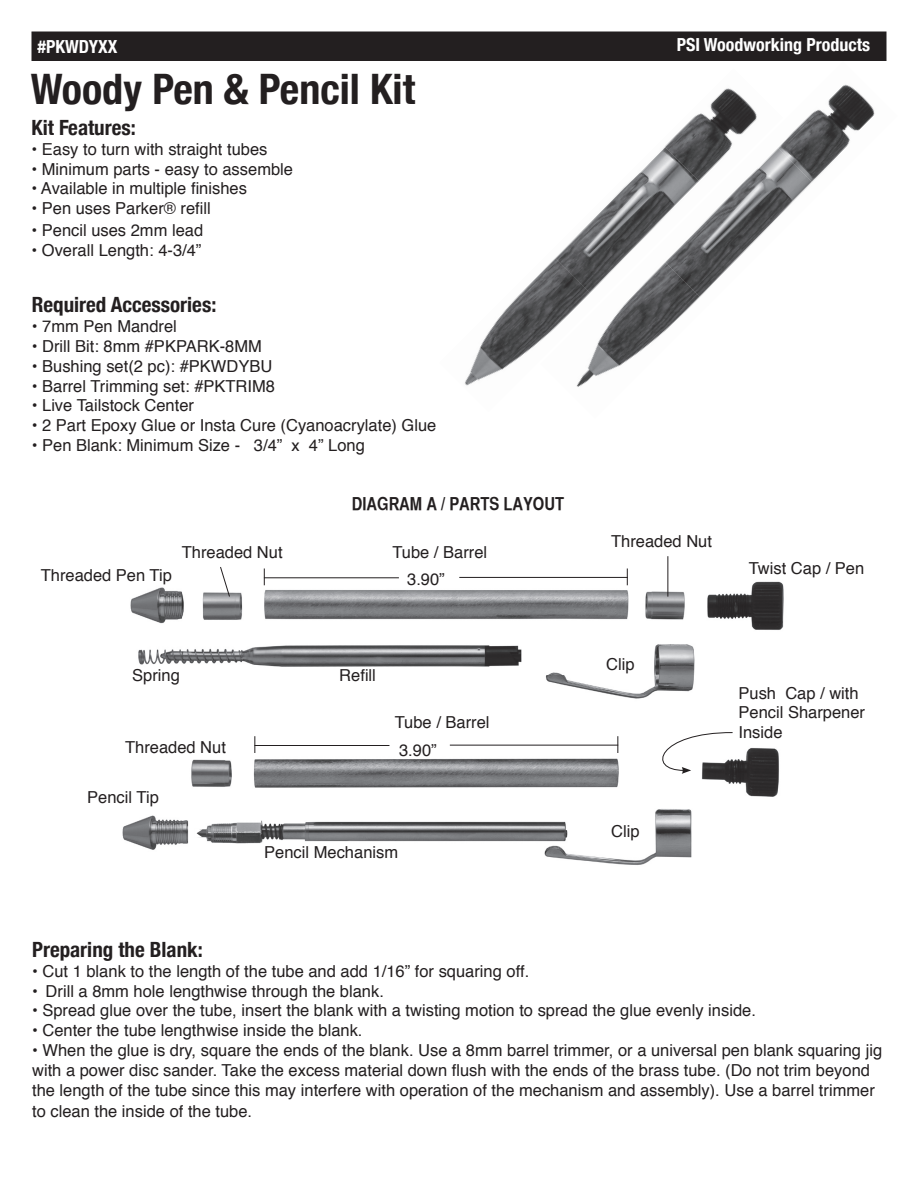
<style>
.page{position:relative;width:918px;height:1188px;background:#fff}
.page>*{position:absolute;margin:0;border:0;box-sizing:border-box;transform-origin:0 0}
.t1{font:700 condensed 42px "Helvetica Neue";color:#231f20}
.t2{font:700 condensed 21px "Helvetica Neue";color:#231f20}
.t3{font:700 condensed 18px "Helvetica Neue";color:#fff}
.t4{font:18px "Helvetica CY Bold";color:#231f20}
.t5{font:16.5px/19.8px "Helvetica";color:#231f20}
</style>
<div class="page">
<img style="left:122px;top:574px;width:662px;height:291px">
<img style="left:128px;top:584px;width:54px;height:43px">
<div style="left:32px;top:32px;width:855px;height:29px;background:#231f20"></div>
<img style="left:599px;top:302px;width:93px;height:73px">
<img style="left:654px;top:191px;width:149px;height:114px">
<img style="left:767px;top:84px;width:108px;height:108px">
<img style="left:464px;top:263px;width:135px;height:124px">
<img style="left:550px;top:152px;width:160px;height:150px">
<img style="left:660px;top:84px;width:123px;height:107px">
<svg style="left:264px;top:569px;width:1px;height:16px"></svg>
<svg style="left:254px;top:736px;width:1px;height:17px"></svg>
<svg style="left:627px;top:569px;width:1px;height:16px"></svg>
<svg style="left:617px;top:736px;width:1px;height:17px"></svg>
<hr style="left:264px;top:577px;width:135px;height:1px;background:#231f20">
<hr style="left:254px;top:745px;width:135px;height:1px;background:#231f20">
<hr style="left:459px;top:577px;width:169px;height:1px;background:#231f20">
<hr style="left:450px;top:745px;width:168px;height:1px;background:#231f20">
<svg style="left:220px;top:567px;width:10px;height:30px"></svg>
<hr style="left:667px;top:556px;width:1px;height:41px;background:#231f20">
<svg style="left:194px;top:828px;width:8px;height:10px"></svg>
<svg style="left:645px;top:732px;width:88px;height:42px"></svg>
<p class="t3" style="left:38px;top:32px;width:81px">#PKWDYXX</p>
<p class="t3" style="left:677px;top:29px;width:195px">PSI Woodworking Products</p>
<h1 class="t1" style="left:31px;top:54px;width:386px">Woody Pen &amp; Pencil Kit</h1>
<p class="t2" style="left:32px;top:110px;width:106px">Kit Features:</p>
<p class="t5" style="left:31px;top:140px;width:237px">• Easy to turn with straight tubes</p>
<p class="t5" style="left:31px;top:159px;width:263px">• Minimum parts - easy to assemble</p>
<p class="t5" style="left:31px;top:179px;width:217px">• Available in multiple finishes</p>
<p class="t5" style="left:31px;top:199px;width:181px">• Pen uses Parker® refill</p>
<p class="t5" style="left:31px;top:221px;width:173px">• Pencil uses 2mm lead</p>
<p class="t5" style="left:31px;top:240px;width:171px">• Overall Length: 4-3/4”</p>
<p class="t2" style="left:32px;top:287px;width:186px">Required Accessories:</p>
<p class="t5" style="left:32px;top:317px;width:147px">• 7mm Pen Mandrel</p>
<p class="t5" style="left:32px;top:337px;width:232px">• Drill Bit: 8mm #PKPARK-8MM</p>
<p class="t5" style="left:32px;top:357px;width:242px">• Bushing set(2 pc): #PKWDYBU</p>
<p class="t5" style="left:32px;top:376px;width:245px">• Barrel Trimming set: #PKTRIM8</p>
<p class="t5" style="left:32px;top:396px;width:164px">• Live Tailstock Center</p>
<p class="t5" style="left:32px;top:416px;width:406px">• 2 Part Epoxy Glue or Insta Cure (Cyanoacrylate) Glue</p>
<p class="t5" style="left:32px;top:436px;width:335px">• Pen Blank: Minimum Size - 3/4” x 4” Long</p>
<p class="t5" style="left:41px;top:566px;width:133px">Threaded Pen Tip</p>
<p class="t5" style="left:182px;top:543px;width:102px">Threaded Nut</p>
<p class="t4" style="left:352px;top:492px;width:214px">DIAGRAM A / PARTS LAYOUT</p>
<p class="t5" style="left:392px;top:543px;width:96px">Tube / Barrel</p>
<p class="t5" style="left:407px;top:570px;width:39px">3.90”</p>
<p class="t5" style="left:132px;top:665px;width:49px">Spring</p>
<p class="t5" style="left:339px;top:665px;width:38px">Refill</p>
<p class="t5" style="left:125px;top:738px;width:102px">Threaded Nut</p>
<p class="t5" style="left:87px;top:788px;width:73px">Pencil Tip</p>
<p class="t5" style="left:395px;top:713px;width:96px">Tube / Barrel</p>
<p class="t5" style="left:399px;top:741px;width:39px">3.90”</p>
<p class="t5" style="left:264px;top:843px;width:135px">Pencil Mechanism</p>
<p class="t5" style="left:611px;top:532px;width:102px">Threaded Nut</p>
<p class="t5" style="left:749px;top:559px;width:117px">Twist Cap / Pen</p>
<p class="t5" style="left:606px;top:655px;width:30px">Clip</p>
<p class="t5" style="left:739px;top:683px;width:128px">Push Cap / with<br>Pencil Sharpener<br>Inside</p>
<p class="t5" style="left:611px;top:822px;width:30px">Clip</p>
<p class="t2" style="left:32px;top:932px;width:172px">Preparing the Blank:</p>
<p class="t5" style="left:32px;top:962px;width:499px">• Cut 1 blank to the length of the tube and add 1/16” for squaring off.</p>
<p class="t5" style="left:32px;top:981px;width:353px">• Drill a 8mm hole lengthwise through the blank.</p>
<p class="t5" style="left:32px;top:1001px;width:725px">• Spread glue over the tube, insert the blank with a twisting motion to spread the glue evenly inside.</p>
<p class="t5" style="left:32px;top:1021px;width:332px">• Center the tube lengthwise inside the blank.</p>
<p class="t5" style="left:32px;top:1041px;width:852px">• When the glue is dry, square the ends of the blank. Use a 8mm barrel trimmer, or a universal pen blank squaring jig with a power disc sander. Take the excess material down flush with the ends of the brass tube. (Do not trim beyond the length of the tube since this may interfere with operation of the mechanism and assembly). Use a barrel trimmer</p>
<p class="t5" style="left:32px;top:1102px;width:222px">to clean the inside of the tube.</p>
</div>
